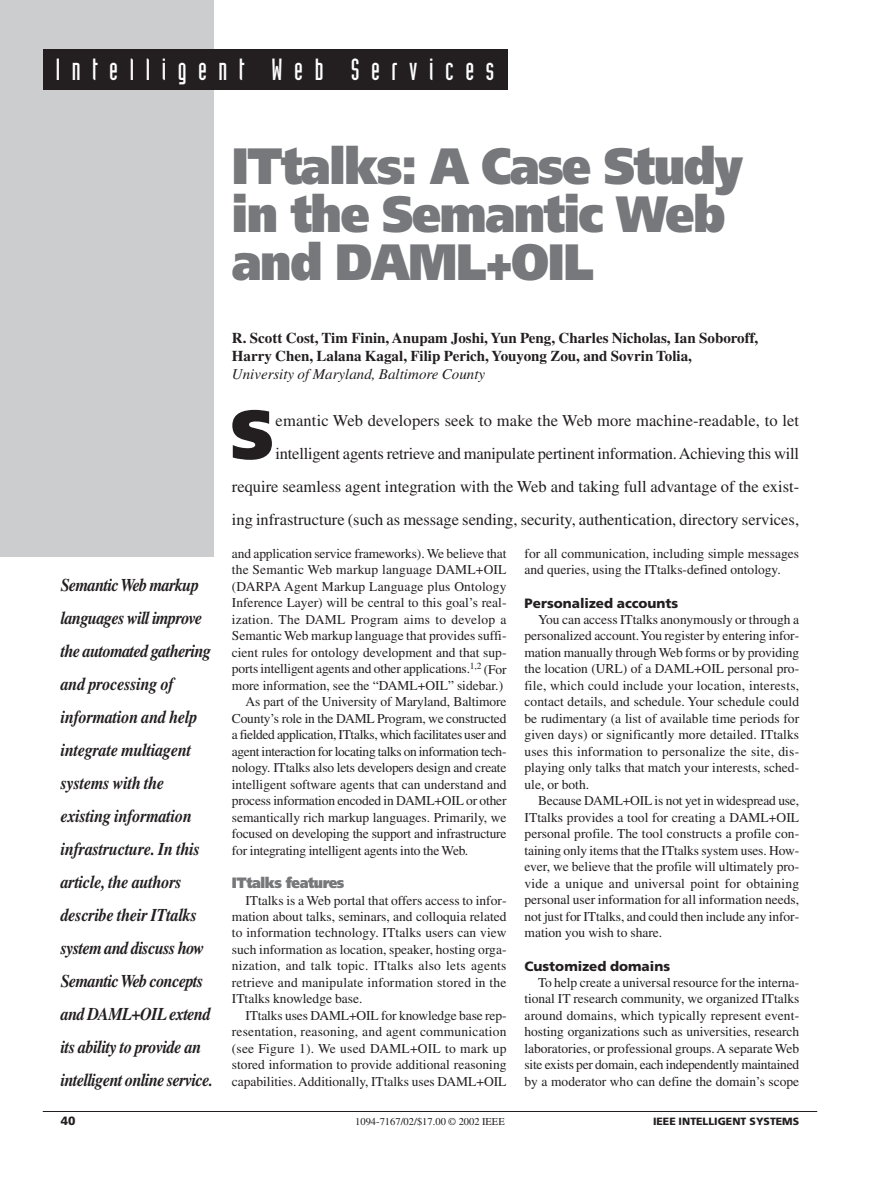
<style>
.page{position:relative;width:878px;height:1188px;background:#fff}
.page>*{position:absolute;margin:0;border:0;box-sizing:border-box;transform-origin:0 0}
.t1{font:900 69.15px "Frutiger";color:#231f20;scale:.9 1}
.t2{font:900 51px/48px "Frutiger";letter-spacing:-.03em;color:#76787b;scale:.9 1}
.t3{font:30px "Industria Solid";letter-spacing:.385em;color:#fff}
.t4{font:italic 700 18px/33px "Times";letter-spacing:-.025em;color:#231f20;scale:.9 1}
.t5{font:16.5px/33px "Times";color:#231f20;text-align:right}
.t6{font:700 15px/18px "Times";color:#231f20}
.t7{font:italic 15px "Times";color:#231f20}
.t8{font:900 15px "Frutiger";letter-spacing:-.03em;color:#76787b;scale:.9 1}
.t9{font:13.5px/16.5px "Times";color:#231f20;text-align:justify}
.t10{font:13.5px "Times";letter-spacing:-.025em;color:#231f20}
.t11{font:900 13.5px "Frutiger";color:#231f20}
.t12{font:900 12px "Frutiger";color:#231f20}
.t13{font:10.5px "Times";color:#231f20}
.t14{font:900 10.5px "Frutiger";color:#231f20}
</style>
<div class="page">
<hr style="left:43px;top:1111px;width:774px;height:1px;background:#231f20">
<div style="left:0;top:0;width:214px;height:557px;background:#cccdcf"></div>
<div style="left:43px;top:50px;width:464px;height:40px;background:#231f20"></div>
<h3 class="t3" style="left:56px;top:59px;width:440px">Intelligent Web Services</h3>
<h2 class="t2" style="left:232px;top:146px;width:569px">ITtalks: A Case Study in the Semantic Web and DAML+OIL</h2>
<p class="t4" style="left:61px;top:570px;width:171px">Semantic Web markup languages will improve the automated gathering and processing of information and help integrate multiagent systems with the existing information infrastructure. In this article, the authors describe their ITtalks system and discuss how<br>Semantic Web concepts and DAML+OIL extend its ability to provide an intelligent online service.</p>
<p class="t6" style="left:232px;top:330px;width:528px">R. Scott Cost, Tim Finin, Anupam Joshi, Yun Peng, Charles Nicholas, Ian Soboroff,<br>Harry Chen, Lalana Kagal, Filip Perich, Youyong Zou, and Sovrin Tolia,</p>
<p class="t7" style="left:232px;top:368px;width:255px">University of Maryland, Baltimore County</p>
<h1 class="t1" style="left:231px;top:407px;width:49px">S</h1>
<p class="t5" style="left:232px;top:406px;width:569px">emantic Web developers seek to make the Web more machine-readable, to let intelligent agents retrieve and manipulate pertinent information. Achieving this will require seamless agent integration with the Web and taking full advantage of the exist&shy;ing infrastructure (such as message sending, security, authentication, directory services,</p>
<p class="t9" style="left:232px;top:546px;width:276px">and application service frameworks). We believe that</p>
<p class="t9" style="left:232px;top:563px;width:276px">the Semantic Web markup language DAML+OIL</p>
<p class="t9" style="left:232px;top:579px;width:276px">(DARPA Agent Markup Language plus Ontology</p>
<p class="t9" style="left:232px;top:596px;width:276px">Inference Layer) will be central to this goal’s real-</p>
<p class="t9" style="left:232px;top:612px;width:276px">ization. The DAML Program aims to develop a</p>
<p class="t9" style="left:232px;top:629px;width:276px">Semantic Web markup language that provides suffi-</p>
<p class="t9" style="left:232px;top:645px;width:276px">cient rules for ontology development and that sup-</p>
<p class="t9" style="left:232px;top:662px;width:276px">ports intelligent agents and other applications.<sup>1,2</sup> (For</p>
<p class="t9" style="left:232px;top:678px;width:273px">more information, see the “DAML+OIL” sidebar.)</p>
<p class="t9" style="left:245px;top:695px;width:263px">As part of the University of Maryland, Baltimore</p>
<p class="t9" style="left:232px;top:711px;width:276px">County’s role in the DAML Program, we constructed</p>
<p class="t10" style="left:232px;top:730px;width:276px">a fielded application, ITtalks, which facilitates user and</p>
<p class="t10" style="left:232px;top:747px;width:276px">agent interaction for locating talks on information tech-</p>
<p class="t9" style="left:232px;top:761px;width:276px">nology. ITtalks also lets developers design and create</p>
<p class="t9" style="left:232px;top:777px;width:276px">intelligent software agents that can understand and</p>
<p class="t9" style="left:232px;top:794px;width:276px">process information encoded in DAML+OIL or other</p>
<p class="t9" style="left:232px;top:810px;width:276px">semantically rich markup languages. Primarily, we</p>
<p class="t9" style="left:232px;top:827px;width:276px">focused on developing the support and infrastructure</p>
<p class="t9" style="left:232px;top:843px;width:238px">for integrating intelligent agents into the Web.</p>
<p class="t8" style="left:232px;top:877px;width:127px">ITtalks features</p>
<p class="t9" style="left:232px;top:893px;width:276px;text-indent:14px">ITtalks is a Web portal that offers access to infor&shy;mation about talks, seminars, and colloquia related to information technology. ITtalks users can view such information as location, speaker, hosting orga&shy;nization, and talk topic. ITtalks also lets agents retrieve and manipulate information stored in the ITtalks knowledge base.</p>
<p class="t9" style="left:232px;top:1008px;width:276px;text-indent:14px">ITtalks uses DAML+OIL for knowledge base rep&shy;resentation, reasoning, and agent communication (see Figure 1). We used DAML+OIL to mark up stored information to provide additional reasoning capabilities. Additionally, ITtalks uses DAML+OIL</p>
<p class="t9" style="left:524px;top:546px;width:276px">for all communication, including simple messages and queries, using the ITtalks-defined ontology.</p>
<p class="t11" style="left:524px;top:597px;width:155px">Personalized accounts</p>
<p class="t9" style="left:524px;top:612px;width:276px;text-indent:14px">You can access ITtalks anonymously or through a personalized account. You register by entering infor&shy;mation manually through Web forms or by providing the location (URL) of a DAML+OIL personal pro&shy;file, which could include your location, interests, contact details, and schedule. Your schedule could be rudimentary (a list of available time periods for given days) or significantly more detailed. ITtalks uses this information to personalize the site, dis&shy;playing only talks that match your interests, sched&shy;ule, or both.</p>
<p class="t9" style="left:524px;top:794px;width:276px;text-indent:14px">Because DAML+OIL is not yet in widespread use, ITtalks provides a tool for creating a DAML+OIL personal profile. The tool constructs a profile con&shy;taining only items that the ITtalks system uses. How&shy;ever, we believe that the profile will ultimately pro&shy;vide a unique and universal point for obtaining personal user information for all information needs, not just for ITtalks, and could then include any infor&shy;mation you wish to share.</p>
<p class="t11" style="left:524px;top:960px;width:147px">Customized domains</p>
<p class="t9" style="left:524px;top:975px;width:276px;text-indent:14px">To help create a universal resource for the interna&shy;tional IT research community, we organized ITtalks around domains, which typically represent event&shy;hosting organizations such as universities, research laboratories, or professional groups. A separate Web site exists per domain, each independently maintained by a moderator who can define the domain’s scope</p>
<p class="t12" style="left:61px;top:1116px;width:16px">40</p>
<p class="t13" style="left:355px;top:1117px;width:151px">1094-7167/02/$17.00 © 2002 IEEE</p>
<p class="t14" style="left:653px;top:1117px;width:148px">IEEE INTELLIGENT SYSTEMS</p>
</div>
